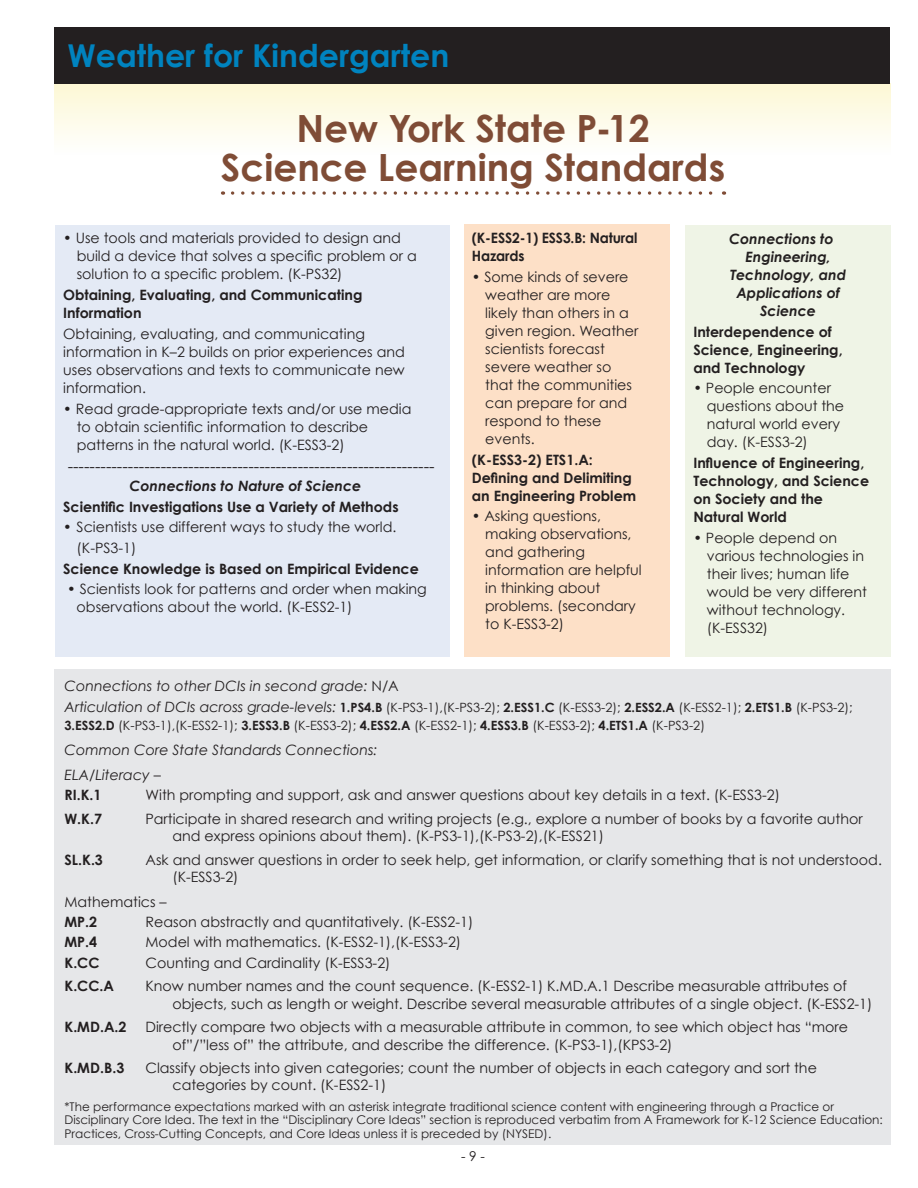
<style>
.page{position:relative;width:918px;height:1188px;background:#fff}
.page>*{position:absolute;margin:0;border:0;box-sizing:border-box;transform-origin:0 0}
.t1{font:700 37.5px/39px "Century Gothic";color:#7f4c36;text-align:center}
.t2{font:700 31.5px "Century Gothic";color:#0083bf}
.t3{font:16.5px "Century Gothic";color:#231f20}
.t4{font:14.25px/18px "Century Gothic";color:#231f20}
.t5{font:700 14.25px/18px "Century Gothic";color:#231f20}
.t6{font:italic 14.25px/24.8px "Century Gothic";color:#231f20}
.t7{font:italic 700 14.25px "Century Gothic";color:#231f20}
.t8{font:13.5px "Century Gothic";color:#231f20}
.t9{font:12.75px/18px "Century Gothic";color:#231f20}
.t10{font:12px/13.5px "Century Gothic";color:#231f20}
.s1{font-style:normal}
.s2{font-style:italic;font-size:14.25px}
.s3{font-weight:700}
</style>
<div class="page">
<div style="left:54px;top:670px;width:837px;height:475px;background:#e6e7e9"></div>
<div style="left:54px;top:83px;width:837px;height:71px;background:linear-gradient(to bottom,#fdf8d4,#fefefe)"></div>
<svg style="left:233px;top:191px;width:492px;height:4px"></svg>
<div style="left:685px;top:225px;width:206px;height:432px;background:#eff4e6"></div>
<div style="left:55px;top:225px;width:394px;height:432px;background:#e4eaf5"></div>
<div style="left:464px;top:225px;width:205px;height:432px;background:#fde0c7"></div>
<div style="left:54px;top:27px;width:836px;height:56px;background:#231f20"></div>
<h2 class="t2" style="left:68px;top:36px;width:383px">Weather for Kindergarten</h2>
<h1 class="t1" style="left:221px;top:108px;width:506px">New York State P-12<br>Science Learning Standards</h1>
<p class="t4" style="left:77px;top:229px;width:342px;text-indent:-13px">• Use tools and materials provided to design and build a device that solves a specific problem or a solution to a specific problem. (K-PS32)</p>
<p class="t5" style="left:63px;top:286px;width:301px">Obtaining, Evaluating, and Communicating<br>Information</p>
<p class="t4" style="left:63px;top:324px;width:343px">Obtaining, evaluating, and communicating information in K–2 builds on prior experiences and uses observations and texts to communicate new information.</p>
<p class="t4" style="left:77px;top:399px;width:336px;text-indent:-13px">• Read grade-appropriate texts and/or use media to obtain scientific information to describe patterns in the natural world. (K-ESS3-2)</p>
<p class="t7" style="left:129px;top:477px;width:233px">Connections to Nature of Science</p>
<p class="t5" style="left:63px;top:497px;width:337px">Scientific Investigations Use a Variety of Methods</p>
<p class="t4" style="left:77px;top:517px;width:321px;line-height:20.7px;text-indent:-13px">• Scientists use different ways to study the world. (K-PS3-1)</p>
<p class="t5" style="left:63px;top:559px;width:357px">Science Knowledge is Based on Empirical Evidence</p>
<p class="t4" style="left:77px;top:580px;width:352px;text-indent:-10px">• Scientists look for patterns and order when making observations about the world. (K-ESS2-1)</p>
<p class="t3" style="left:68px;top:456px;width:369px">-------------------------------------------------------------------</p>
<p class="t5" style="left:472px;top:229px;width:167px">(K-ESS2-1) ESS3.B: Natural<br>Hazards</p>
<p class="t4" style="left:485px;top:268px;width:155px;text-indent:-13px">• Some kinds of severe weather are more likely than others in a given region. Weather scientists forecast severe weather so that the communities can prepare for and respond to these events.</p>
<p class="t5" style="left:472px;top:450px;width:166px">(K-ESS3-2) ETS1.A:<br>Defining and Delimiting an Engineering Problem</p>
<p class="t4" style="left:485px;top:507px;width:158px;text-indent:-13px">• Asking questions, making observations, and gathering information are helpful in thinking about problems. (secondary to K-ESS3-2)</p>
<p class="t7" style="left:729px;top:230px;width:106px">Connections to</p>
<p class="t7" style="left:745px;top:248px;width:87px">Engineering,</p>
<p class="t7" style="left:730px;top:266px;width:117px">Technology, and</p>
<p class="t7" style="left:736px;top:284px;width:105px">Applications of</p>
<p class="t7" style="left:760px;top:302px;width:57px">Science</p>
<p class="t5" style="left:693px;top:322px;width:151px">Interdependence of<br>Science, Engineering, and Technology</p>
<p class="t4" style="left:707px;top:379px;width:139px;text-indent:-13px">• People encounter questions about the natural world every day. (K-ESS3-2)</p>
<p class="t5" style="left:693px;top:453px;width:177px">Influence of Engineering,<br>Technology, and Science on Society and the<br>Natural World</p>
<p class="t4" style="left:707px;top:528px;width:162px;text-indent:-13px">• People depend on various technologies in their lives; human life would be very different without technology. (K-ESS32)</p>
<p class="t6" style="left:64px;top:673px;width:336px">Connections to other DCIs in second grade: <span class="s1">N/A</span></p>
<p class="t9" style="left:64px;top:699px;width:790px"><span class="s2">Articulation of DCIs across grade-levels:</span> <span class="s3">1.PS4.B</span> (K-PS3-1),(K-PS3-2); <span class="s3">2.ESS1.C</span> (K-ESS3-2); <span class="s3">2.ESS2.A</span> (K-ESS2-1); <span class="s3">2.ETS1.B</span> (K-PS3-2);<br><span class="s3">3.ESS2.D</span> (K-PS3-1),(K-ESS2-1); <span class="s3">3.ESS3.B</span> (K-ESS3-2); <span class="s3">4.ESS2.A</span> (K-ESS2-1); <span class="s3">4.ESS3.B</span> (K-ESS3-2); <span class="s3">4.ETS1.A</span> (K-PS3-2)</p>
<p class="t6" style="left:64px;top:737px;width:315px">Common Core State Standards Connections:<br>ELA/Literacy –</p>
<p class="t5" style="left:64px;top:786px;width:39px">RI.K.1</p>
<p class="t4" style="left:145px;top:786px;width:636px">With prompting and support, ask and answer questions about key details in a text. (K-ESS3-2)</p>
<p class="t5" style="left:64px;top:810px;width:39px">W.K.7</p>
<p class="t4" style="left:173px;top:810px;width:692px;line-height:17.1px;text-indent:-27px">Participate in shared research and writing projects (e.g., explore a number of books by a favorite author and express opinions about them). (K-PS3-1),(K-PS3-2),(K-ESS21)</p>
<p class="t5" style="left:64px;top:851px;width:40px">SL.K.3</p>
<p class="t4" style="left:173px;top:851px;width:711px;line-height:17.1px;text-indent:-27px">Ask and answer questions in order to seek help, get information, or clarify something that is not understood. (K-ESS3-2)</p>
<p class="t4" style="left:64px;top:893px;width:104px">Mathematics –</p>
<p class="t5" style="left:64px;top:913px;width:34px">MP.2</p>
<p class="t4" style="left:145px;top:913px;width:329px">Reason abstractly and quantitatively. (K-ESS2-1)</p>
<p class="t5" style="left:64px;top:933px;width:34px">MP.4</p>
<p class="t4" style="left:145px;top:933px;width:317px">Model with mathematics. (K-ESS2-1),(K-ESS3-2)</p>
<p class="t5" style="left:64px;top:953px;width:37px">K.CC</p>
<p class="t4" style="left:145px;top:953px;width:247px">Counting and Cardinality (K-ESS3-2)</p>
<p class="t5" style="left:64px;top:977px;width:51px">K.CC.A</p>
<p class="t4" style="left:173px;top:978px;width:701px;line-height:17.1px;text-indent:-27px">Know number names and the count sequence. (K-ESS2-1) K.MD.A.1 Describe measurable attributes of objects, such as length or weight. Describe several measurable attributes of a single object. (K-ESS2-1)</p>
<p class="t5" style="left:64px;top:1018px;width:64px">K.MD.A.2</p>
<p class="t4" style="left:173px;top:1019px;width:677px;line-height:17.1px;text-indent:-27px">Directly compare two objects with a measurable attribute in common, to see which object has “more of”/”less of” the attribute, and describe the difference. (K-PS3-1),(KPS3-2)</p>
<p class="t5" style="left:64px;top:1059px;width:61px">K.MD.B.3</p>
<p class="t4" style="left:173px;top:1059px;width:646px;line-height:17.1px;text-indent:-27px">Classify objects into given categories; count the number of objects in each category and sort the categories by count. (K-ESS2-1)</p>
<p class="t10" style="left:64px;top:1099px;width:820px">*The performance expectations marked with an asterisk integrate traditional science content with engineering through a Practice or<br>Disciplinary Core Idea. The text in the “Disciplinary Core Ideas” section is reproduced verbatim from A Framework for K-12 Science Education:<br>Practices, Cross-Cutting Concepts, and Core Ideas unless it is preceded by (NYSED).</p>
<p class="t8" style="left:461px;top:1148px;width:25px">- 9 -</p>
</div>
